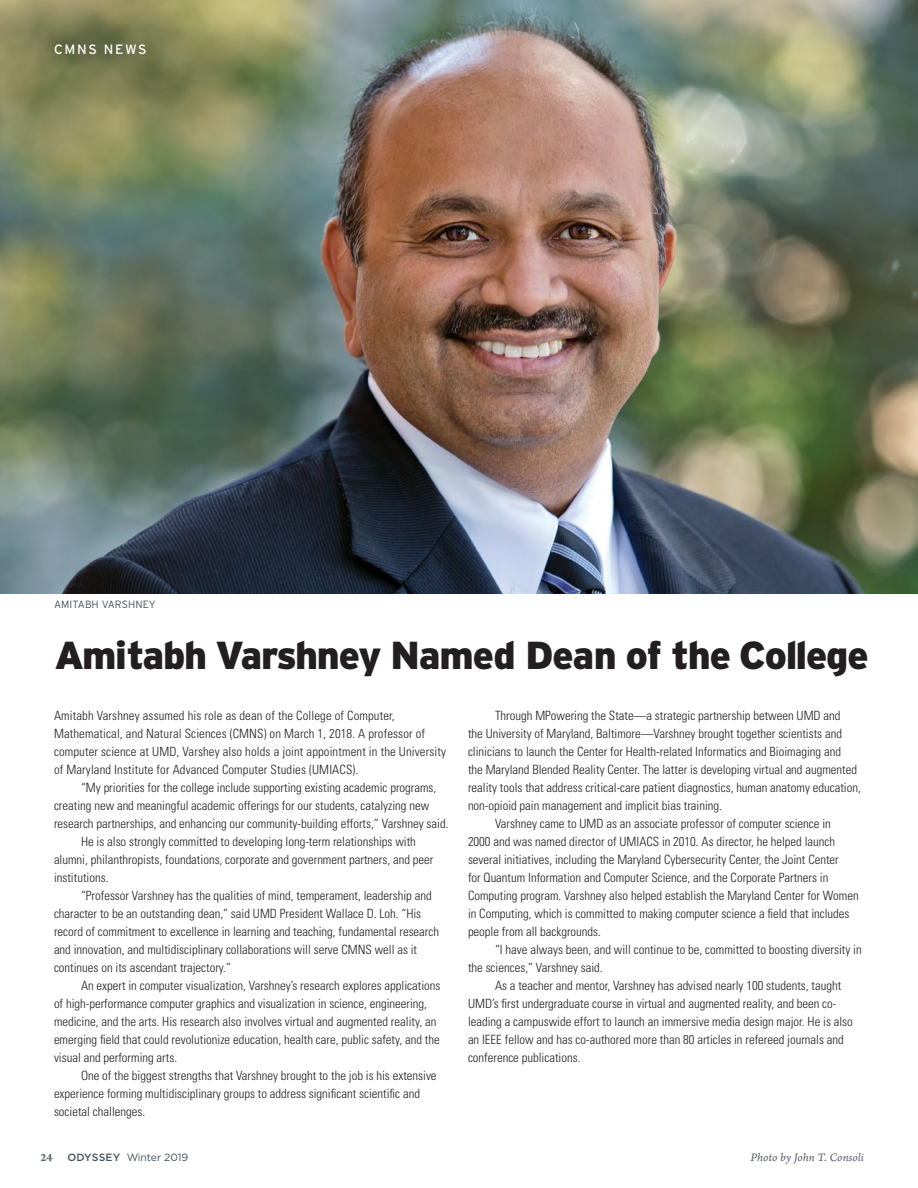
<style>
.page{position:relative;width:918px;height:1188px;background:#fff}
.page>*{position:absolute;margin:0;border:0;box-sizing:border-box;transform-origin:0 0}
.Intersate-Lead_News{font:900 39px "Interstate";letter-spacing:-.03em;color:#231f20}
.Interstate-Section_N{font:13.5px "Interstate";letter-spacing:.125em;color:#fff}
.Univers_Cond__Body_C{font:300 condensed 12.75px/18px "Univers";color:#231f20}
.Photo_Credits-Footer{font:12px "Arno Pro Italic Caption";letter-spacing:-.005em;color:#5f6874}
.t1{font:10.5px "Gotham";letter-spacing:-.01em;color:#44515c}
.Interstate-Caption{font:300 10.5px "Interstate";letter-spacing:.005em;color:#44515c}
.s1{font-family:"Arno Pro Bold Sm Text";font-size:12px;color:#5f6874}
.s2{font-weight:500}
</style>
<div class="page">
<img style="left:0;top:0;width:918px;height:594px">
<p class="Interstate-Section_N" style="left:54px;top:41px;width:94px">CMNS NEWS</p>
<p class="Interstate-Caption" style="left:54px;top:598px;width:103px">AMITABH VARSHNEY</p>
<p class="Intersate-Lead_News" style="left:54px;top:632px;width:816px">Amitabh Varshney Named Dean of the College</p>
<p class="Univers_Cond__Body_C" style="left:54px;top:707px;width:394px">Amitabh Varshney assumed his role as dean of the College of Computer, Mathematical, and Natural Sciences (CMNS) on March 1, 2018. A professor of computer science at UMD, Varshey also holds a joint appointment in the University of Maryland Institute for Advanced Computer Studies (UMIACS).</p>
<p class="Univers_Cond__Body_C" style="left:54px;top:779px;width:396px;text-indent:27px">“My priorities for the college include supporting existing academic programs, creating new and meaningful academic offerings for our students, catalyzing new research partnerships, and enhancing our community-building efforts,” Varshney said.</p>
<p class="Univers_Cond__Body_C" style="left:54px;top:833px;width:381px;text-indent:27px">He is also strongly committed to developing long-term relationships with alumni, philanthropists, foundations, corporate and government partners, and peer institutions.</p>
<p class="Univers_Cond__Body_C" style="left:54px;top:887px;width:387px;text-indent:27px">“Professor Varshney has the qualities of mind, temperament, leadership and character to be an outstanding dean,” said UMD President Wallace D. Loh. “His record of commitment to excellence in learning and teaching, fundamental research and innovation, and multidisciplinary collaborations will serve CMNS well as it continues on its ascendant trajectory.”</p>
<p class="Univers_Cond__Body_C" style="left:54px;top:977px;width:388px;text-indent:27px">An expert in computer visualization, Varshney’s research explores applications of high-performance computer graphics and visualization in science, engineering, medicine, and the arts. His research also involves virtual and augmented reality, an emerging field that could revolutionize education, health care, public safety, and the visual and performing arts.</p>
<p class="Univers_Cond__Body_C" style="left:54px;top:1067px;width:384px;text-indent:27px">One of the biggest strengths that Varshney brought to the job is his extensive experience forming multidisciplinary groups to address significant scientific and societal challenges.</p>
<p class="t1" style="left:40px;top:1151px;width:149px"><span class="s1">24</span> <span class="s2">ODYSSEY</span> Winter 2019</p>
<p class="Univers_Cond__Body_C" style="left:468px;top:707px;width:394px;text-indent:27px">Through MPowering the State—a strategic partnership between UMD and<br>the University of Maryland, Baltimore—Varshney brought together scientists and clinicians to launch the Center for Health-related Informatics and Bioimaging and<br>the Maryland Blended Reality Center. The latter is developing virtual and augmented reality tools that address critical-care patient diagnostics, human anatomy education, non-opioid pain management and implicit bias training.</p>
<p class="Univers_Cond__Body_C" style="left:468px;top:815px;width:392px;text-indent:27px">Varshney came to UMD as an associate professor of computer science in<br>2000 and was named director of UMIACS in 2010. As director, he helped launch several initiatives, including the Maryland Cybersecurity Center, the Joint Center<br>for Quantum Information and Computer Science, and the Corporate Partners in Computing program. Varshney also helped establish the Maryland Center for Women in Computing, which is committed to making computer science a field that includes people from all backgrounds.</p>
<p class="Univers_Cond__Body_C" style="left:468px;top:941px;width:395px;text-indent:27px">“I have always been, and will continue to be, committed to boosting diversity in the sciences,” Varshney said.</p>
<p class="Univers_Cond__Body_C" style="left:468px;top:977px;width:386px;text-indent:27px">As a teacher and mentor, Varshney has advised nearly 100 students, taught UMD’s first undergraduate course in virtual and augmented reality, and been co&shy;leading a campuswide effort to launch an immersive media design major. He is also an IEEE fellow and has co-authored more than 80 articles in refereed journals and conference publications.</p>
<p class="Photo_Credits-Footer" style="left:750px;top:1150px;width:115px">Photo by John T. Consoli</p>
</div>
